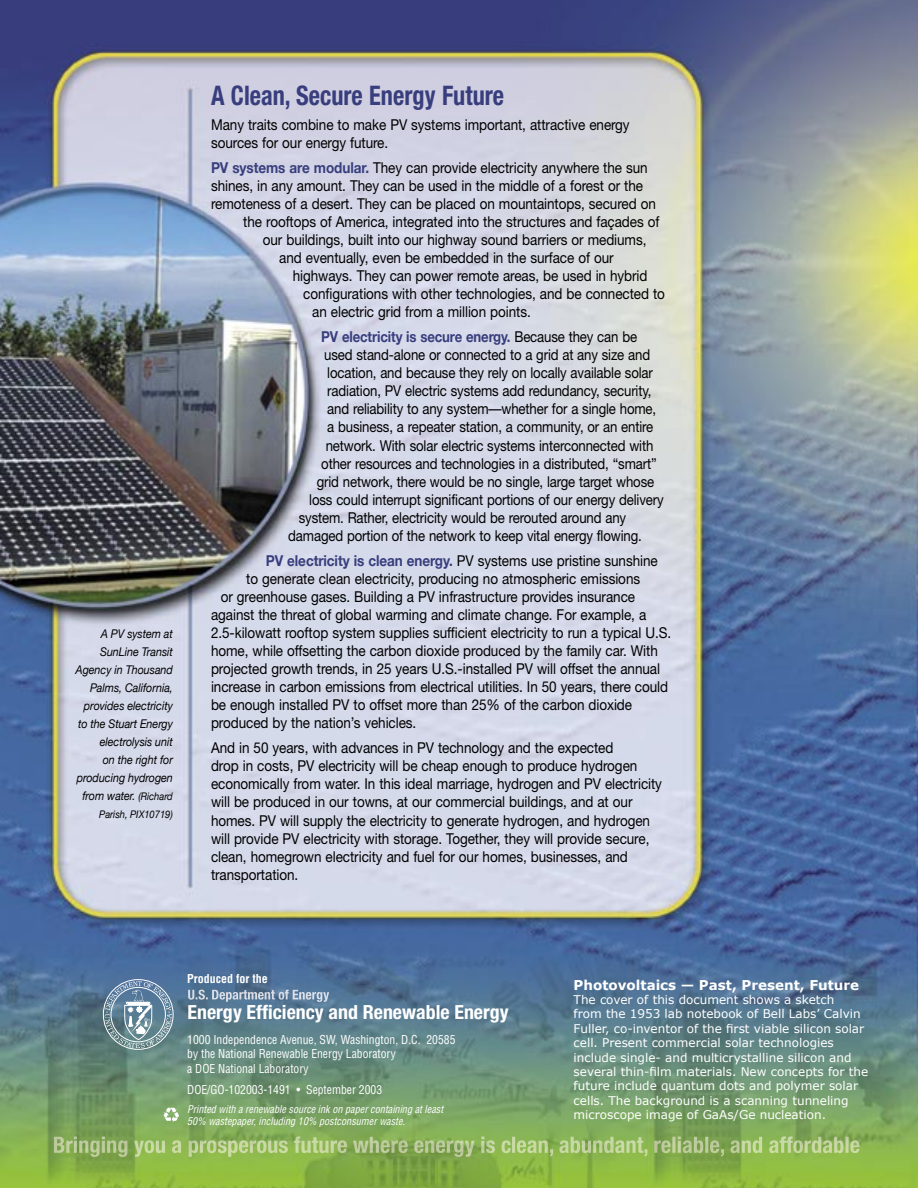
<style>
.page{position:relative;width:918px;height:1188px;background:#fff}
.page>*{position:absolute;margin:0;border:0;box-sizing:border-box;transform-origin:0 0}
.t1{font:700 condensed 27px "Helvetica Neue";color:#383e7d;scale:.9 1}
.t2{font:700 condensed 19.5px "Helvetica Neue";color:#fff}
.t3{font:15px/18px "Helvetica Neue";letter-spacing:-.005em;color:#000;scale:.9 1}
.t4{font:15px "Helvetica Neue";letter-spacing:-.005em;color:#000;scale:.88 1}
.t5{font:700 15px "Helvetica Neue";letter-spacing:-.01em;color:#383e7d;scale:.88 1}
.t6{font:700 13.5px "Verdana";color:#fff}
.t7{font:12px/14.4px "Verdana";color:#fff}
.t8{font:italic 12px/18px "Helvetica Neue";letter-spacing:-.005em;color:#000;text-align:right;scale:.9 1}
.t9{font:condensed 12px/14.4px "Helvetica";color:#fff}
.t10{font:700 condensed 12px "Helvetica";color:#fff}
.t11{font:italic condensed 10.5px/12px "Helvetica";color:#fff}
.t12{font:italic 10.5px "Helvetica Neue";letter-spacing:-.005em;color:#000;scale:.9 1}
.s1{font-size:10.5px}
.s2{font-weight:700;color:#383e7d}
.s3{font-weight:400;color:#000}
</style>
<div class="page">
<img style="left:0;top:0;width:918px;height:1188px">
<svg style="left:103px;top:979px;width:71px;height:71px;background:#7b96a6"></svg>
<svg style="left:163px;top:1107px;width:16px;height:15px"></svg>
<img style="left:54px;top:1136px;width:806px;height:21px">
<img style="left:188px;top:990px;width:141px;height:12px">
<p class="t8" style="left:76px;top:624px;width:110px">A PV system at<br>SunLine Transit<br>Agency in Thousand<br>Palms, California, provides electricity to the Stuart Energy electrolysis unit<br>on the right for producing hydrogen from water. <span class="s1">(Richard</span></p>
<p class="t12" style="left:99px;top:807px;width:83px">Parish, PIX10719)</p>
<h1 class="t1" style="left:211px;top:79px;width:327px">A Clean, Secure Energy Future</h1>
<p class="t3" style="left:211px;top:115px;width:467px">Many traits combine to make PV systems important, attractive energy sources for our energy future.</p>
<p class="t3" style="left:211px;top:158px;width:487px"><span class="s2">PV systems are modular.</span> They can provide electricity anywhere the sun</p>
<p class="t3" style="left:211px;top:176px;width:482px">shines, in any amount. They can be used in the middle of a forest or the</p>
<p class="t3" style="left:211px;top:194px;width:496px">remoteness of a desert. They can be placed on mountaintops, secured on</p>
<p class="t3" style="left:243px;top:212px;width:464px">the rooftops of America, integrated into the structures and façades of</p>
<p class="t3" style="left:263px;top:230px;width:428px">our buildings, built into our highway sound barriers or mediums,</p>
<p class="t3" style="left:279px;top:248px;width:373px">and eventually, even be embedded in the surface of our</p>
<p class="t3" style="left:293px;top:267px;width:396px">highways. They can power remote areas, be used in hybrid</p>
<p class="t3" style="left:303px;top:285px;width:403px">configurations with other technologies, and be connected to</p>
<p class="t3" style="left:312px;top:303px;width:244px">an electric grid from a million points.</p>
<p class="t5" style="left:321px;top:327px;width:360px">PV electricity is secure energy. <span class="s3">Because they can be</span></p>
<p class="t4" style="left:324px;top:346px;width:372px">used stand-alone or connected to a grid at any size and</p>
<p class="t4" style="left:327px;top:364px;width:372px">location, and because they rely on locally available solar</p>
<p class="t4" style="left:327px;top:382px;width:370px">radiation, PV electric systems add redundancy, security,</p>
<p class="t4" style="left:327px;top:400px;width:375px">and reliability to any system—whether for a single home,</p>
<p class="t4" style="left:327px;top:418px;width:372px">a business, a repeater station, a community, or an entire</p>
<p class="t4" style="left:326px;top:436px;width:374px">network. With solar electric systems interconnected with</p>
<p class="t4" style="left:321px;top:454px;width:383px">other resources and technologies in a distributed, “smart”</p>
<p class="t4" style="left:317px;top:472px;width:385px">grid network, there would be no single, large target whose</p>
<p class="t4" style="left:309px;top:490px;width:404px">loss could interrupt significant portions of our energy delivery</p>
<p class="t4" style="left:299px;top:509px;width:373px">system. Rather, electricity would be rerouted around any</p>
<p class="t4" style="left:288px;top:527px;width:403px">damaged portion of the network to keep vital energy flowing.</p>
<p class="t3" style="left:266px;top:551px;width:437px"><span class="s2">PV electricity is clean energy.</span> PV systems use pristine sunshine</p>
<p class="t3" style="left:246px;top:569px;width:439px">to generate clean electricity, producing no atmospheric emissions</p>
<p class="t3" style="left:221px;top:587px;width:462px">or greenhouse gases. Building a PV infrastructure provides insurance</p>
<p class="t3" style="left:211px;top:605px;width:485px">against the threat of global warming and climate change. For example, a</p>
<p class="t3" style="left:211px;top:623px;width:513px">2.5-kilowatt rooftop system supplies sufficient electricity to run a typical U.S.</p>
<p class="t3" style="left:211px;top:642px;width:498px">home, while offsetting the carbon dioxide produced by the family car. With</p>
<p class="t3" style="left:211px;top:660px;width:500px">projected growth trends, in 25 years U.S.-installed PV will offset the annual</p>
<p class="t3" style="left:211px;top:678px;width:509px">increase in carbon emissions from electrical utilities. In 50 years, there could</p>
<p class="t3" style="left:211px;top:696px;width:469px">be enough installed PV to offset more than 25% of the carbon dioxide</p>
<p class="t3" style="left:211px;top:714px;width:230px">produced by the nation’s vehicles.</p>
<p class="t3" style="left:211px;top:739px;width:503px">And in 50 years, with advances in PV technology and the expected<br>drop in costs, PV electricity will be cheap enough to produce hydrogen economically from water. In this ideal marriage, hydrogen and PV electricity will be produced in our towns, at our commercial buildings, and at our homes. PV will supply the electricity to generate hydrogen, and hydrogen will provide PV electricity with storage. Together, they will provide secure, clean, homegrown electricity and fuel for our homes, businesses, and transportation.</p>
<p class="t10" style="left:187px;top:971px;width:82px">Produced for the</p>
<h2 class="t2" style="left:188px;top:1000px;width:323px">Energy Efficiency and Renewable Energy</h2>
<p class="t9" style="left:187px;top:1032px;width:270px">1000 Independence Avenue, SW, Washington, D.C. 20585 by the National Renewable Energy Laboratory<br>a DOE National Laboratory</p>
<p class="t9" style="left:187px;top:1082px;width:196px">DOE/GO-102003-1491 • September 2003</p>
<p class="t11" style="left:187px;top:1103px;width:258px">Printed with a renewable source ink on paper containing at least<br>50% wastepaper, including 10% postconsumer waste.</p>
<p class="t6" style="left:574px;top:976px;width:287px">Photovoltaics — Past, Present, Future</p>
<p class="t7" style="left:574px;top:992px;width:296px">The cover of this document shows a sketch<br>from the 1953 lab notebook of Bell Labs’ Calvin Fuller, co-inventor of the first viable silicon solar cell. Present commercial solar technologies include single- and multicrystalline silicon and several thin-film materials. New concepts for the future include quantum dots and polymer solar cells. The background is a scanning tunneling microscope image of GaAs/Ge nucleation.</p>
</div>
